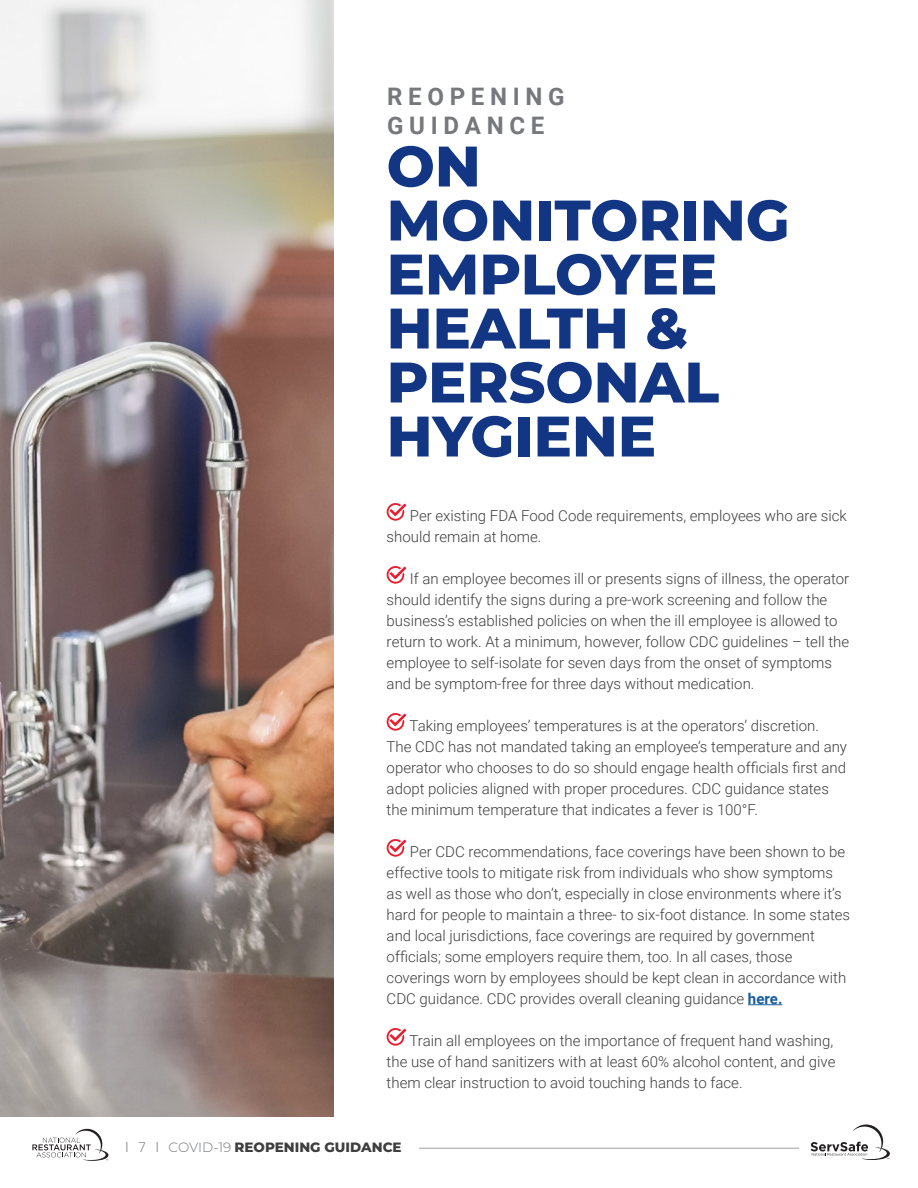
<style>
.page{position:relative;width:918px;height:1188px;background:#fff}
.page>*{position:absolute;margin:0;border:0;box-sizing:border-box;transform-origin:0 0}
.t1{font:800 57px/54px "Montserrat";color:#133684}
.t2{font:700 24.15px "Roboto";letter-spacing:.235em;color:#76787b}
.t3{font:300 15px/21px "Roboto";color:#3e3e3f}
.t4{font:800 13.5px "Montserrat";color:#3e3e3f}
.s1{font-weight:700;color:#175d9e}
.s2{font-family:"Roboto";font-weight:300;color:#76787b}
.s3{font-weight:300;color:#76787b}
</style>
<div class="page">
<hr style="left:419px;top:1148px;width:380px;height:1px;background:#bcbdc0">
<svg style="left:32px;top:1129px;width:76px;height:32px"></svg>
<svg style="left:811px;top:1125px;width:79px;height:35px"></svg>
<img style="left:0;top:0;width:334px;height:1117px">
<hr style="left:748px;top:1004px;width:34px;height:1px;background:#175d9e">
<svg style="left:387px;top:503px;width:19px;height:18px"></svg>
<svg style="left:387px;top:566px;width:19px;height:18px"></svg>
<svg style="left:387px;top:713px;width:19px;height:18px"></svg>
<svg style="left:387px;top:839px;width:19px;height:18px"></svg>
<svg style="left:387px;top:1028px;width:19px;height:18px"></svg>
<p class="t2" style="left:387px;top:80px;width:179px">REOPENING</p>
<p class="t2" style="left:387px;top:109px;width:159px">GUIDANCE</p>
<p class="t1" style="left:387px;top:136px;width:405px">ON<br>MONITORING<br>EMPLOYEE<br>HEALTH &amp;<br>PERSONAL<br>HYGIENE</p>
<p class="t3" style="left:387px;top:504px;width:462px;text-indent:23px">Per existing FDA Food Code requirements, employees who are sick should remain at home.</p>
<p class="t3" style="left:387px;top:567px;width:464px;text-indent:23px">If an employee becomes ill or presents signs of illness, the operator should identify the signs during a pre-work screening and follow the business’s established policies on when the ill employee is allowed to return to work. At a minimum, however, follow CDC guidelines – tell the employee to self-isolate for seven days from the onset of symptoms and be symptom-free for three days without medication.</p>
<p class="t3" style="left:387px;top:714px;width:462px;text-indent:23px">Taking employees’ temperatures is at the operators’ discretion.<br>The CDC has not mandated taking an employee’s temperature and any operator who chooses to do so should engage health officials first and adopt policies aligned with proper procedures. CDC guidance states the minimum temperature that indicates a fever is 100°F.</p>
<p class="t3" style="left:387px;top:840px;width:465px;text-indent:23px">Per CDC recommendations, face coverings have been shown to be effective tools to mitigate risk from individuals who show symptoms as well as those who don’t, especially in close environments where it’s hard for people to maintain a three- to six-foot distance. In some states and local jurisdictions, face coverings are required by government officials; some employers require them, too. In all cases, those coverings worn by employees should be kept clean in accordance with CDC guidance. CDC provides overall cleaning guidance <span class="s1">here.</span></p>
<p class="t3" style="left:387px;top:1029px;width:450px;text-indent:23px">Train all employees on the importance of frequent hand washing, the use of hand sanitizers with at least 60% alcohol content, and give them clear instruction to avoid touching hands to face.</p>
<p class="t4" style="left:126px;top:1137px;width:278px"><span class="s2">l 7 l</span> <span class="s3">COVID-19</span> REOPENING GUIDANCE</p>
</div>
